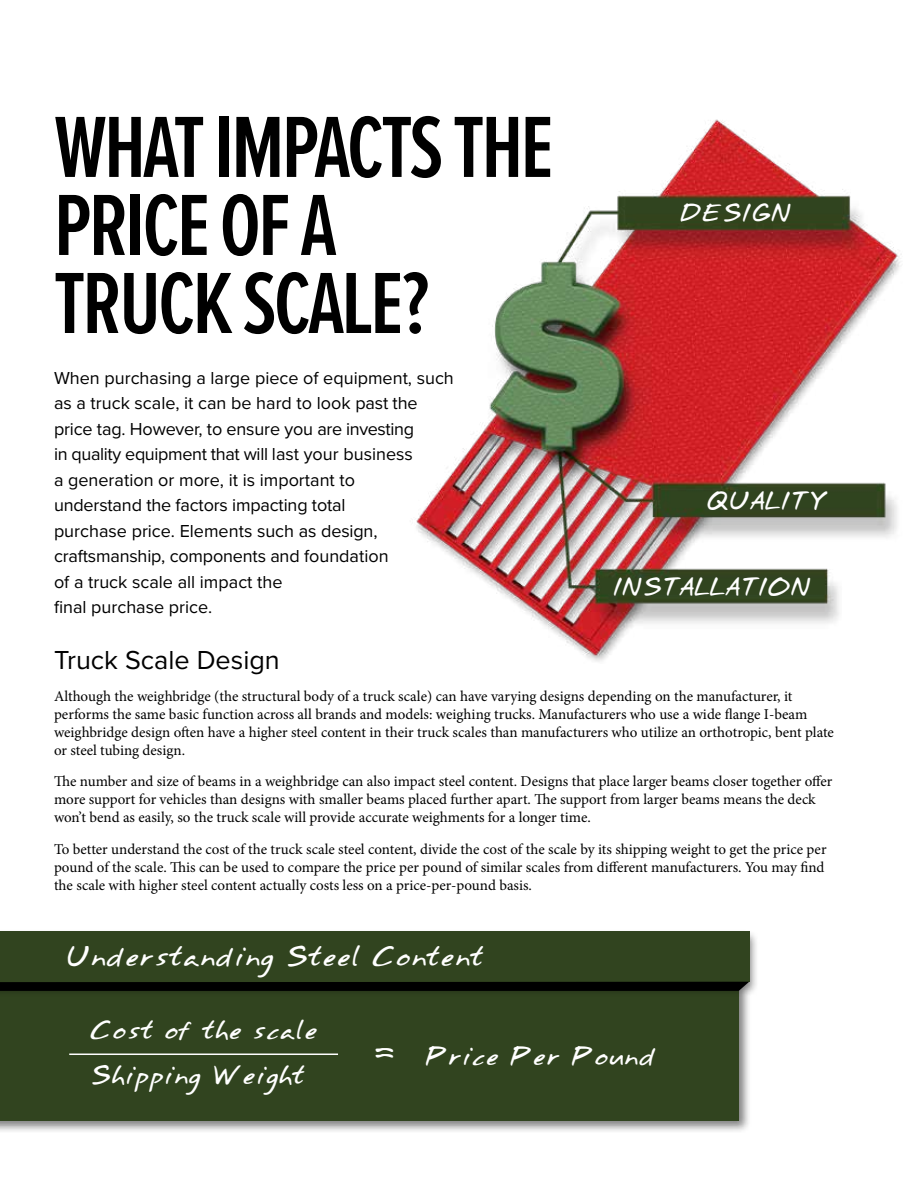
<style>
.page{position:relative;width:918px;height:1188px;background:#fff}
.page>*{position:absolute;margin:0;border:0;box-sizing:border-box;transform-origin:0 0}
.t1{font:600 90px/78px "Proxima Nova Ex Cn";letter-spacing:-.03em;color:#000}
.t2{font:27px "Proxima Nova";color:#000}
.t3{font:25.5px "Annifont";color:#fff}
.t4{font:24px "Annifont";color:#fff}
.t5{font:22.5px/45px "Annifont";color:#fff}
.t6{font:21px "Annifont";letter-spacing:-.05em;color:#fff}
.t7{font:18px/25.5px "Proxima Nova";color:#000}
.t8{font:15px/18px "Minion Pro";color:#000}
</style>
<div class="page">
<div style="left:0;top:978px;width:752px;height:155px;background:#000;opacity:.5"></div>
<div style="left:0;top:982px;width:739px;height:138px;background:#31441f"></div>
<div style="left:0;top:929px;width:760px;height:68px;background:#000;opacity:.5"></div>
<div style="left:0;top:931px;width:750px;height:51px;background:#31441f"></div>
<div style="left:0;top:982px;width:749px;height:9px;background:#000"></div>
<hr style="left:69px;top:1054px;width:269px;height:1px;background:#fff">
<img style="left:416px;top:119px;width:486px;height:543px">
<h1 class="t1" style="left:54px;top:106px;width:501px">WHAT IMPACTS THE<br>PRICE OF A<br>TRUCK SCALE?</h1>
<h3 class="t6" style="left:679px;top:195px;width:115px">DESIGN</h3>
<p class="t7" style="left:54px;top:364px;width:401px">When purchasing a large piece of equipment, such as a truck scale, it can be hard to look past the price tag. However, to ensure you are investing<br>in quality equipment that will last your business<br>a generation or more, it is important to<br>understand the factors impacting total<br>purchase price. Elements such as design, craftsmanship, components and foundation<br>of a truck scale all impact the<br>final purchase price.</p>
<h2 class="t2" style="left:54px;top:640px;width:227px">Truck Scale Design</h2>
<p class="t8" style="left:54px;top:687px;width:781px">Although the weighbridge (the structural body of a truck scale) can have varying designs depending on the manufacturer, it performs the same basic function across all brands and models: weighing trucks. Manufacturers who use a wide flange I-beam weighbridge design often have a higher steel content in their truck scales than manufacturers who utilize an orthotropic, bent plate or steel tubing design.</p>
<p class="t8" style="left:54px;top:773px;width:780px">The number and size of beams in a weighbridge can also impact steel content. Designs that place larger beams closer together offer more support for vehicles than designs with smaller beams placed further apart. The support from larger beams means the deck won’t bend as easily, so the truck scale will provide accurate weighments for a longer time.</p>
<p class="t8" style="left:54px;top:840px;width:774px">To better understand the cost of the truck scale steel content, divide the cost of the scale by its shipping weight to get the price per pound of the scale. This can be used to compare the price per pound of similar scales from different manufacturers. You may find the scale with higher steel content actually costs less on a price-per-pound basis.</p>
<h3 class="t6" style="left:707px;top:482px;width:123px">QUALITY</h3>
<h3 class="t6" style="left:612px;top:568px;width:201px">INSTALLATION</h3>
<h3 class="t4" style="left:64px;top:936px;width:421px">Understanding Steel Content</h3>
<h3 class="t5" style="left:89px;top:1008px;width:230px">Cost of the scale<br>Shipping Weight</h3>
<h3 class="t3" style="left:375px;top:1032px;width:21px">=</h3>
<h3 class="t5" style="left:424px;top:1034px;width:233px">Price Per Pound</h3>
</div>
